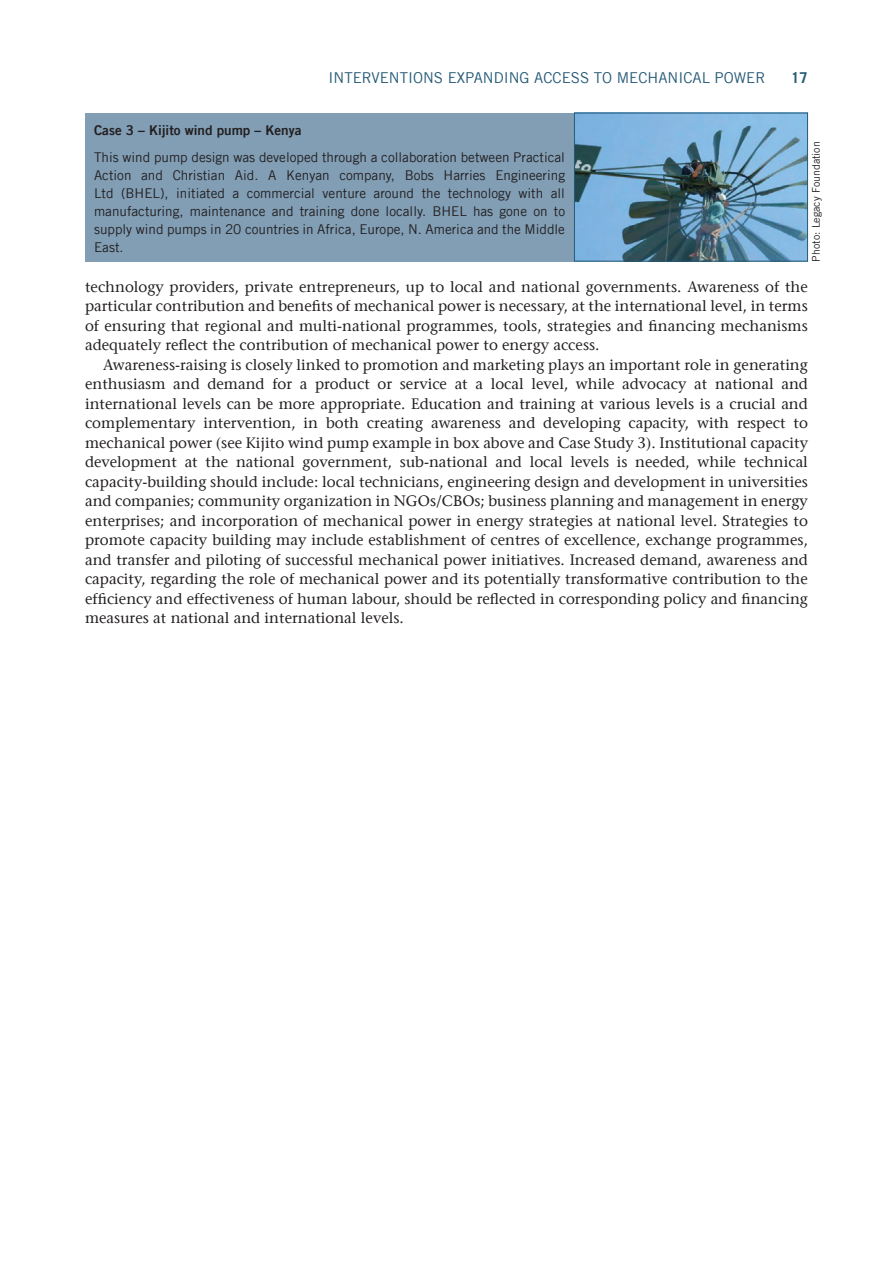
<style>
.page{position:relative;width:893px;height:1263px;background:#fff}
.page>*{position:absolute;margin:0;border:0;box-sizing:border-box;transform-origin:0 0}
.Body_Text{font:15px/19.5px "Stone Serif";color:#231f20;text-align:justify}
._1st_para{font:15px/19.5px "Stone Serif";color:#231f20;text-align:justify}
.t1{font:15px "Trade Gothic";color:#265a77}
.t2{font:700 15px "Trade Gothic";color:#265a77}
.box{font:13.5px/18px "Trade Gothic";color:#231f20;text-align:justify}
.box-2{font:13.5px "Trade Gothic Bold Two";color:#231f20}
.photo_credit{font:10.65px "Trade Gothic";color:#231f20}
</style>
<div class="page">
<div style="left:85px;top:113px;width:489px;height:148px;background:#819eb5"></div>
<img style="left:576px;top:115px;width:230px;height:144px">
<div style="left:574px;top:113px;width:234px;height:148px;border:1px solid #265a77"></div>
<p class="t1" style="left:329px;top:69px;width:15px">Interventions</p>
<p class="t1" style="left:448px;top:69px;width:28px">expanding</p>
<p class="t1" style="left:534px;top:69px;width:10px">access</p>
<p class="t1" style="left:594px;top:69px;width:34px">to mechanical</p>
<p class="t1" style="left:715px;top:69px;width:11px">power</p>
<p class="t2" style="left:791px;top:69px;width:18px">17</p>
<p class="box-2" style="left:94px;top:122px;width:209px">Case 3 – Kijito wind pump – Kenya</p>
<p class="box" style="left:94px;top:148px;width:473px">This wind pump design was developed through a collaboration between Practical Action and Christian Aid. A Kenyan company, Bobs Harries Engineering Ltd (BHEL), initiated a commercial venture around the technology with all manufacturing, maintenance and training done locally. BHEL has gone on to supply wind pumps in 20 countries in Africa, Europe, N. America and the Middle East.</p>
<p class="photo_credit" style="left:810px;top:261px;width:122px;rotate:-90deg">Photo: Legacy Foundation</p>
<p class="_1st_para" style="left:85px;top:277px;width:724px">technology providers, private entrepreneurs, up to local and national governments. Awareness of the particular contribution and benefits of mechanical power is necessary, at the international level, in terms of ensuring that regional and multi-national programmes, tools, strategies and financing mechanisms adequately reflect the contribution of mechanical power to energy access.</p>
<p class="Body_Text" style="left:85px;top:355px;width:724px;text-indent:18px">Awareness-raising is closely linked to promotion and marketing plays an important role in generating enthusiasm and demand for a product or service at a local level, while advocacy at national and international levels can be more appropriate. Education and training at various levels is a crucial and complementary intervention, in both creating awareness and developing capacity, with respect to mechanical power (see Kijito wind pump example in box above and Case Study 3). Institutional capacity development at the national government, sub-national and local levels is needed, while technical capacity-building should include: local technicians, engineering design and development in universities and companies; community organization in NGOs/CBOs; business planning and management in energy enterprises; and incorporation of mechanical power in energy strategies at national level. Strategies to promote capacity building may include establishment of centres of excellence, exchange programmes, and transfer and piloting of successful mechanical power initiatives. Increased demand, awareness and capacity, regarding the role of mechanical power and its potentially transformative contribution to the efficiency and effectiveness of human labour, should be reflected in corresponding policy and financing measures at national and international levels.</p>
</div>
